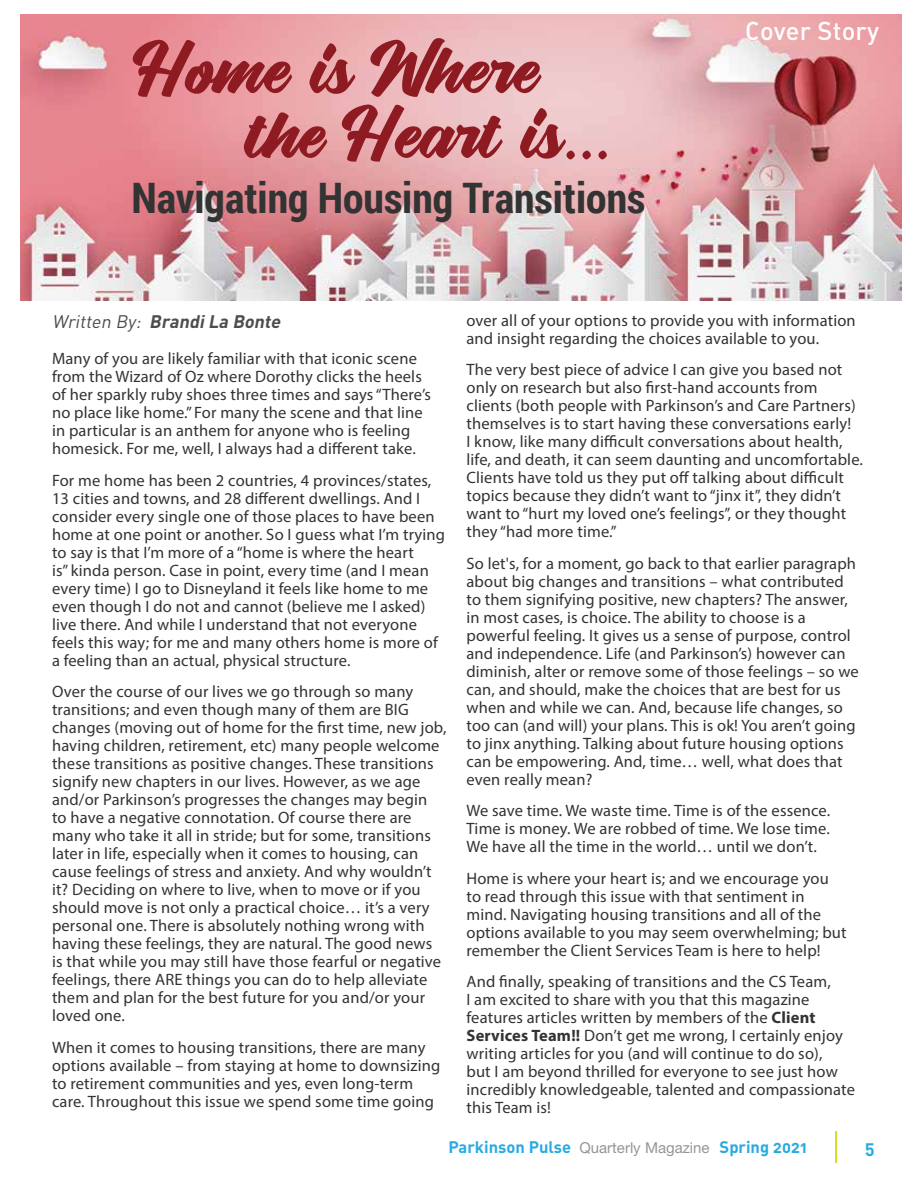
<style>
.page{position:relative;width:918px;height:1188px;background:#fff}
.page>*{position:absolute;margin:0;border:0;box-sizing:border-box;transform-origin:0 0}
.t1{font:54px/64.8px "AL Vigrand Bold";color:#8e1b22}
.t2{font:700 42px "Roboto Condensed";color:#333}
.t3{font:25.5px "DIN Medium Alternate";letter-spacing:.01em;color:#fff}
.t4{font:italic 700 18px "DIN";color:#4d4d4f}
.t5{font:18px "DIN Bold Alternate";color:#28aae1}
.t6{font:16.5px/18px "Myriad Pro";letter-spacing:.01em;color:#333}
.t7{font:16.5px "DIN Bold Alternate";color:#28aae1}
.s1{font-weight:400}
.s2{font-weight:700}
.s3{font-family:"Helvetica Neue";font-size:15px;color:#939598}
</style>
<div class="page">
<hr style="left:836px;top:1131px;width:1px;height:32px;background:#d7df23">
<img style="left:21px;top:14px;width:880px;height:286px">
<h1 class="t1" style="left:245px;top:43px;width:368px;text-indent:-108px">Home is Where the Heart is...</h1>
<h2 class="t2" style="left:131px;top:168px;width:516px">Navigating Housing Transitions</h2>
<h3 class="t3" style="left:745px;top:15px;width:135px">Cover Story</h3>
<p class="t4" style="left:52px;top:310px;width:234px"><span class="s1">Written By:</span> BrandiLa Bonte</p>
<p class="t6" style="left:52px;top:349px;width:380px">Many of you are likely familiar with that iconic scene from the Wizard of Oz where Dorothy clicks the heels of her sparkly ruby shoes three times and says “There’s no place like home.” For many the scene and that line in particular is an anthem for anyone who is feeling homesick. For me, well, I always had a different take.</p>
<p class="t6" style="left:52px;top:471px;width:395px">For me home has been 2 countries, 4 provinces/states, 13 cities and towns, and 28 different dwellings. And I consider every single one of those places to have been home at one point or another. So I guess what I’m trying to say is that I’m more of a “home is where the heart<br>is” kinda person. Case in point, every time (and I mean every time) I go to Disneyland it feels like home to me even though I do not and cannot (believe me I asked) live there. And while I understand that not everyone feels this way; for me and many others home is more of a feeling than an actual, physical structure.</p>
<p class="t6" style="left:52px;top:682px;width:396px">Over the course of our lives we go through so many transitions; and even though many of them are BIG changes (moving out of home for the first time, new job, having children, retirement, etc) many people welcome these transitions as positive changes. These transitions signify new chapters in our lives. However, as we age and/or Parkinson’s progresses the changes may begin<br>to have a negative connotation. Of course there are many who take it all in stride; but for some, transitions later in life, especially when it comes to housing, can cause feelings of stress and anxiety. And why wouldn’t it? Deciding on where to live, when to move or if you should move is not only a practical choice… it’s a very personal one. There is absolutely nothing wrong with having these feelings, they are natural. The good news is that while you may still have those fearful or negative feelings, there ARE things you can do to help alleviate them and plan for the best future for you and/or your loved one.</p>
<p class="t6" style="left:52px;top:1038px;width:390px">When it comes to housing transitions, there are many options available – from staying at home to downsizing to retirement communities and yes, even long-term care. Throughout this issue we spend some time going</p>
<p class="t6" style="left:466px;top:311px;width:391px">over all of your options to provide you with information and insight regarding the choices available to you.</p>
<p class="t6" style="left:466px;top:360px;width:398px">The very best piece of advice I can give you based not only on research but also first-hand accounts from clients (both people with Parkinson’s and Care Partners) themselves is to start having these conversations early!<br>I know, like many difficult conversations about health, life, and death, it can seem daunting and uncomfortable.<br>Clients have told us they put off talking about difficult topics because they didn’t want to “jinx it”, they didn’t want to “hurt my loved one’s feelings”, or they thought they “had more time.”</p>
<p class="t6" style="left:466px;top:554px;width:394px">So let's, for a moment, go back to that earlier paragraph about big changes and transitions – what contributed to them signifying positive, new chapters? The answer, in most cases, is choice. The ability to choose is a powerful feeling. It gives us a sense of purpose, control and independence. Life (and Parkinson’s) however can diminish, alter or remove some of those feelings – so we can, and should, make the choices that are best for us when and while we can. And, because life changes, so too can (and will) your plans. This is ok! You aren’t going to jinx anything. Talking about future housing options can be empowering. And, time… well, what does that even really mean?</p>
<p class="t6" style="left:466px;top:801px;width:365px;text-align:justify">We save time. We waste time. Time is of the essence.<br>Time is money. We are robbed of time. We lose time.<br>We have all the time in the world… until we don’t.</p>
<p class="t6" style="left:466px;top:869px;width:382px">Home is where your heart is; and we encourage you to read through this issue with that sentiment in mind. Navigating housing transitions and all of the options available to you may seem overwhelming; but remember the Client Services Team is here to help!</p>
<p class="t6" style="left:466px;top:972px;width:390px">And finally, speaking of transitions and the CS Team,<br>I am excited to share with you that this magazine features articles written by members of the <span class="s2">Client Services Team!!</span> Don’t get me wrong, I certainly enjoy writing articles for you (and will continue to do so),<br>but I am beyond thrilled for everyone to see just how incredibly knowledgeable, talented and compassionate this Team is!</p>
<p class="t7" style="left:448px;top:1136px;width:360px">Parkinson Pulse <span class="s3">Quarterly Magazine</span> Spring 2021</p>
<p class="t5" style="left:865px;top:1135px;width:11px">5</p>
</div>
